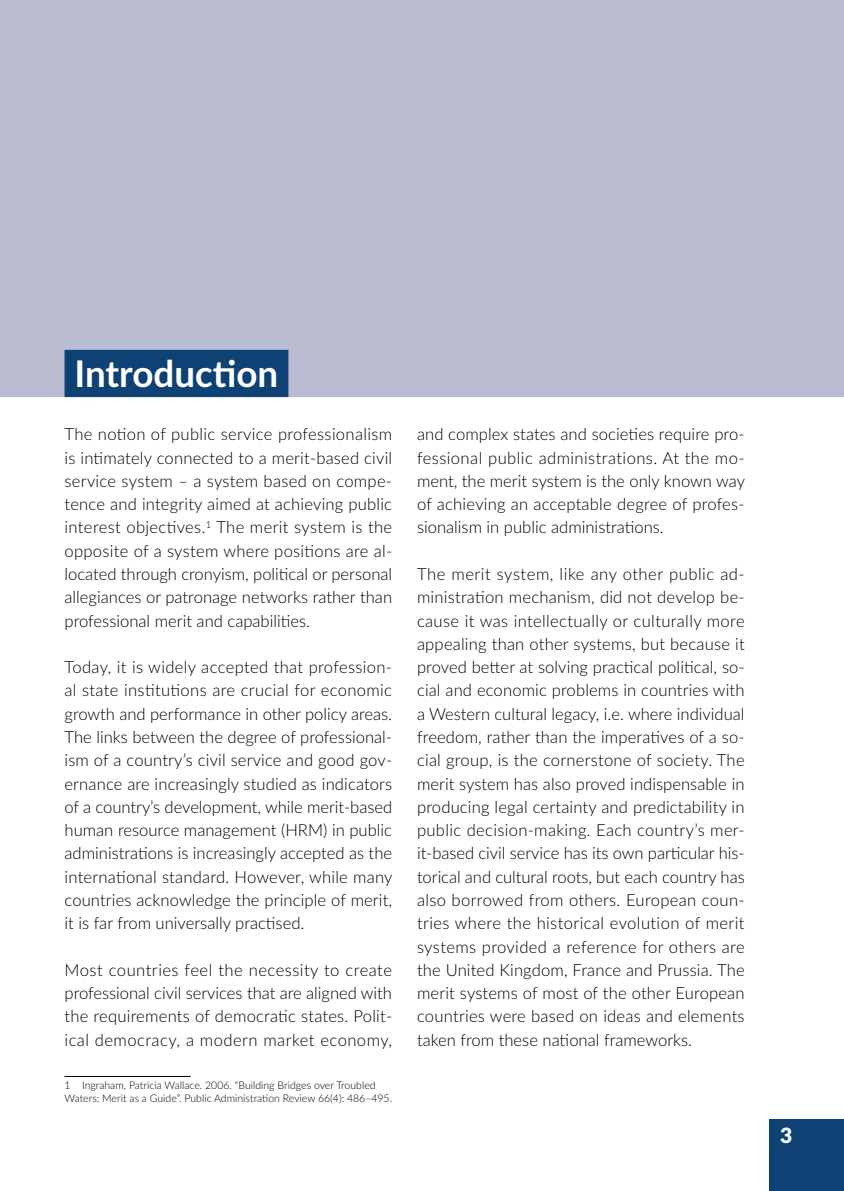
<style>
.page{position:relative;width:844px;height:1191px;background:#fff}
.page>*{position:absolute;margin:0;border:0;box-sizing:border-box;transform-origin:0 0}
.t1{font:700 36.75px "Lato";color:#fff}
.t2{font:900 21px "Lato";color:#fff}
.t3{font:300 16.62px/23.3px "Lato";color:#000;text-align:justify}
.t4{font:300 10.5px/12.6px "Lato";color:#000}
</style>
<div class="page">
<div style="left:0;top:0;width:843px;height:397px;background:#b9bbd1"></div>
<div style="left:64px;top:350px;width:224px;height:47px;background:#0f4274"></div>
<hr style="left:64px;top:1076px;width:126px;height:1px;background:#000">
<div style="left:769px;top:1119px;width:74px;height:72px;background:#0f4274"></div>
<h1 class="t1" style="left:74px;top:347px;width:205px">Introduction</h1>
<p class="t3" style="left:64px;top:422px;width:329px">The notion of public service professionalism is intimately connected to a merit-based civil service system – a system based on compe&shy;tence and integrity aimed at achieving public interest objectives.<sup>1</sup> The merit system is the opposite of a system where positions are al&shy;located through cronyism, political or personal allegiances or patronage networks rather than professional merit and capabilities.</p>
<p class="t3" style="left:64px;top:655px;width:329px">Today, it is widely accepted that profession&shy;al state institutions are crucial for economic growth and performance in other policy areas.<br>The links between the degree of professional&shy;ism of a country’s civil service and good gov&shy;ernance are increasingly studied as indicators of a country’s development, while merit-based human resource management (HRM) in public administrations is increasingly accepted as the international standard. However, while many countries acknowledge the principle of merit, it is far from universally practised.</p>
<p class="t3" style="left:64px;top:957px;width:329px">Most countries feel the necessity to create professional civil services that are aligned with the requirements of democratic states. Polit&shy;ical democracy, a modern market economy,</p>
<p class="t4" style="left:64px;top:1078px;width:329px">1 Ingraham, Patricia Wallace. 2006. “Building Bridges over Troubled<br>Waters: Merit as a Guide”. Public Administration Review 66(4): 486–495.</p>
<p class="t3" style="left:417px;top:422px;width:329px">and complex states and societies require pro&shy;fessional public administrations. At the mo&shy;ment, the merit system is the only known way of achieving an acceptable degree of profes&shy;sionalism in public administrations.</p>
<p class="t3" style="left:417px;top:562px;width:329px">The merit system, like any other public ad&shy;ministration mechanism, did not develop be&shy;cause it was intellectually or culturally more appealing than other systems, but because it proved better at solving practical political, so&shy;cial and economic problems in countries with a Western cultural legacy, i.e. where individual freedom, rather than the imperatives of a so&shy;cial group, is the cornerstone of society. The merit system has also proved indispensable in producing legal certainty and predictability in public decision-making. Each country’s mer&shy;it-based civil service has its own particular his&shy;torical and cultural roots, but each country has also borrowed from others. European coun&shy;tries where the historical evolution of merit systems provided a reference for others are the United Kingdom, France and Prussia. The merit systems of most of the other European countries were based on ideas and elements taken from these national frameworks.</p>
<p class="t2" style="left:780px;top:1119px;width:14px">3</p>
</div>
